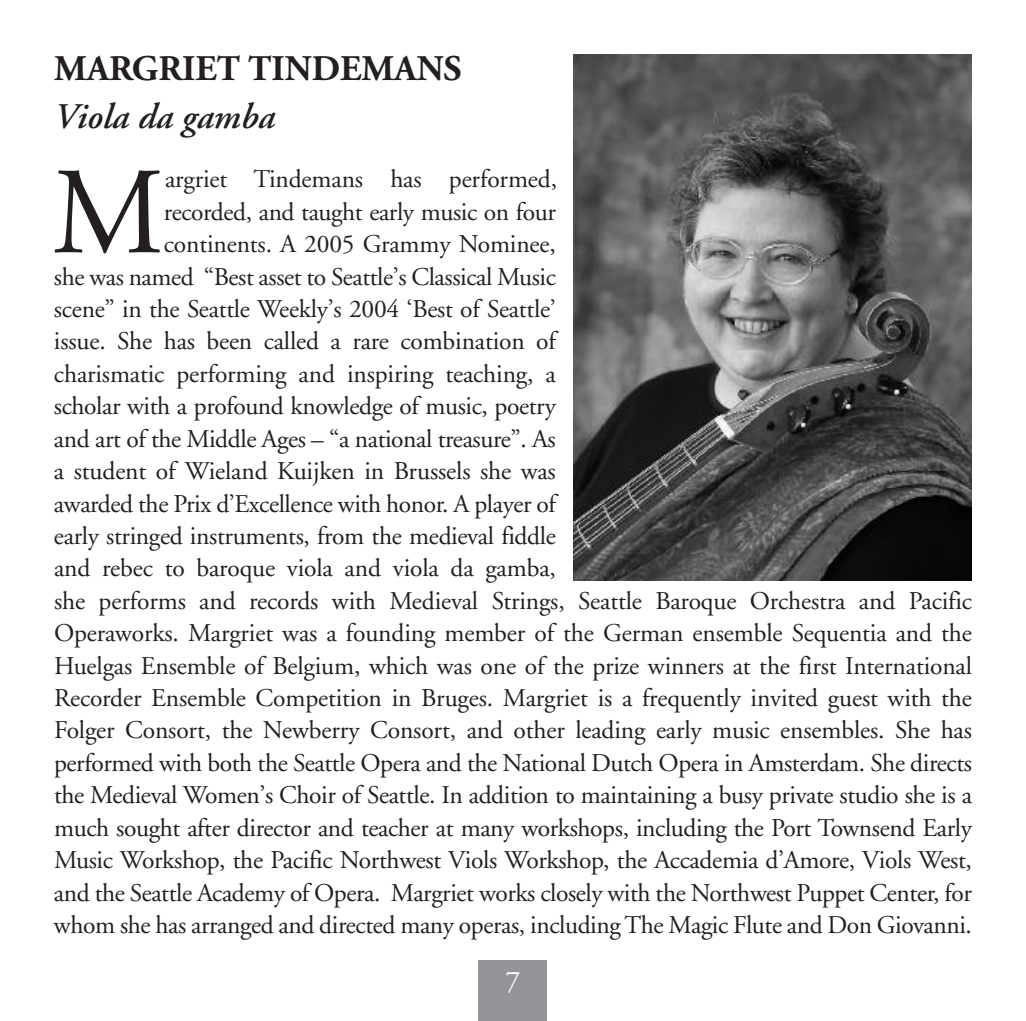
<style>
.page{position:relative;width:1026px;height:1021px;background:#fff}
.page>*{position:absolute;margin:0;border:0;box-sizing:border-box;transform-origin:0 0}
.t1{font:123.3px "Adobe Garamond";color:#231f20}
.t2{font:700 36px "Adobe Garamond";color:#231f20}
.t3{font:italic 600 36px "Adobe Garamond";color:#231f20}
.t4{font:30px "Adobe Garamond";color:#fff}
.t5{font:25.5px "Adobe Garamond";letter-spacing:-.015em;color:#231f20}
</style>
<div class="page">
<div style="left:479px;top:960px;width:68px;height:60px;background:#939598"></div>
<img style="left:574px;top:54px;width:398px;height:527px">
<h2 class="t2" style="left:54px;top:54px;width:409px">MARGRIET TINDEMANS</h2>
<h2 class="t3" style="left:54px;top:102px;width:223px">Viola da gamba</h2>
<h1 class="t1" style="left:52px;top:164px;width:114px">M</h1>
<p class="t5" style="left:165px;top:169px;width:394px">argriet Tindemans has performed,</p>
<p class="t5" style="left:164px;top:201px;width:394px">recorded, and taught early music on four</p>
<p class="t5" style="left:164px;top:234px;width:394px">continents. A 2005 Grammy Nominee,</p>
<p class="t5" style="left:54px;top:266px;width:503px">she was named “Best asset to Seattle’s Classical Music</p>
<p class="t5" style="left:54px;top:299px;width:503px">scene” in the Seattle Weekly’s 2004 ‘Best of Seattle’</p>
<p class="t5" style="left:54px;top:331px;width:503px">issue. She has been called a rare combination of</p>
<p class="t5" style="left:54px;top:363px;width:503px">charismatic performing and inspiring teaching, a</p>
<p class="t5" style="left:54px;top:396px;width:503px">scholar with a profound knowledge of music, poetry</p>
<p class="t5" style="left:54px;top:428px;width:503px">and art of the Middle Ages – “a national treasure”. As</p>
<p class="t5" style="left:54px;top:461px;width:503px">a student of Wieland Kuijken in Brussels she was</p>
<p class="t5" style="left:54px;top:493px;width:503px">awarded the Prix d’Excellence with honor. A player of</p>
<p class="t5" style="left:54px;top:525px;width:503px">early stringed instruments, from the medieval fiddle</p>
<p class="t5" style="left:54px;top:558px;width:503px">and rebec to baroque viola and viola da gamba,</p>
<p class="t5" style="left:54px;top:590px;width:920px">she performs and records with Medieval Strings, Seattle Baroque Orchestra and Pacific</p>
<p class="t5" style="left:54px;top:623px;width:920px">Operaworks. Margriet was a founding member of the German ensemble Sequentia and the</p>
<p class="t5" style="left:54px;top:655px;width:920px">Huelgas Ensemble of Belgium, which was one of the prize winners at the first International</p>
<p class="t5" style="left:54px;top:687px;width:920px">Recorder Ensemble Competition in Bruges. Margriet is a frequently invited guest with the</p>
<p class="t5" style="left:54px;top:720px;width:920px">Folger Consort, the Newberry Consort, and other leading early music ensembles. She has</p>
<p class="t5" style="left:54px;top:752px;width:920px">performed with both the Seattle Opera and the National Dutch Opera in Amsterdam. She directs</p>
<p class="t5" style="left:54px;top:785px;width:919px">the Medieval Women’s Choir of Seattle. In addition to maintaining a busy private studio she is a</p>
<p class="t5" style="left:54px;top:817px;width:920px">much sought after director and teacher at many workshops, including the Port Townsend Early</p>
<p class="t5" style="left:54px;top:849px;width:919px">Music Workshop, the Pacific Northwest Viols Workshop, the Accademia d’Amore, Viols West,</p>
<p class="t5" style="left:54px;top:882px;width:919px">and the Seattle Academy of Opera. Margriet works closely with the Northwest Puppet Center, for</p>
<p class="t5" style="left:54px;top:914px;width:919px">whom she has arranged and directed many operas, including The Magic Flute and Don Giovanni.</p>
<p class="t4" style="left:505px;top:969px;width:16px">7</p>
</div>
